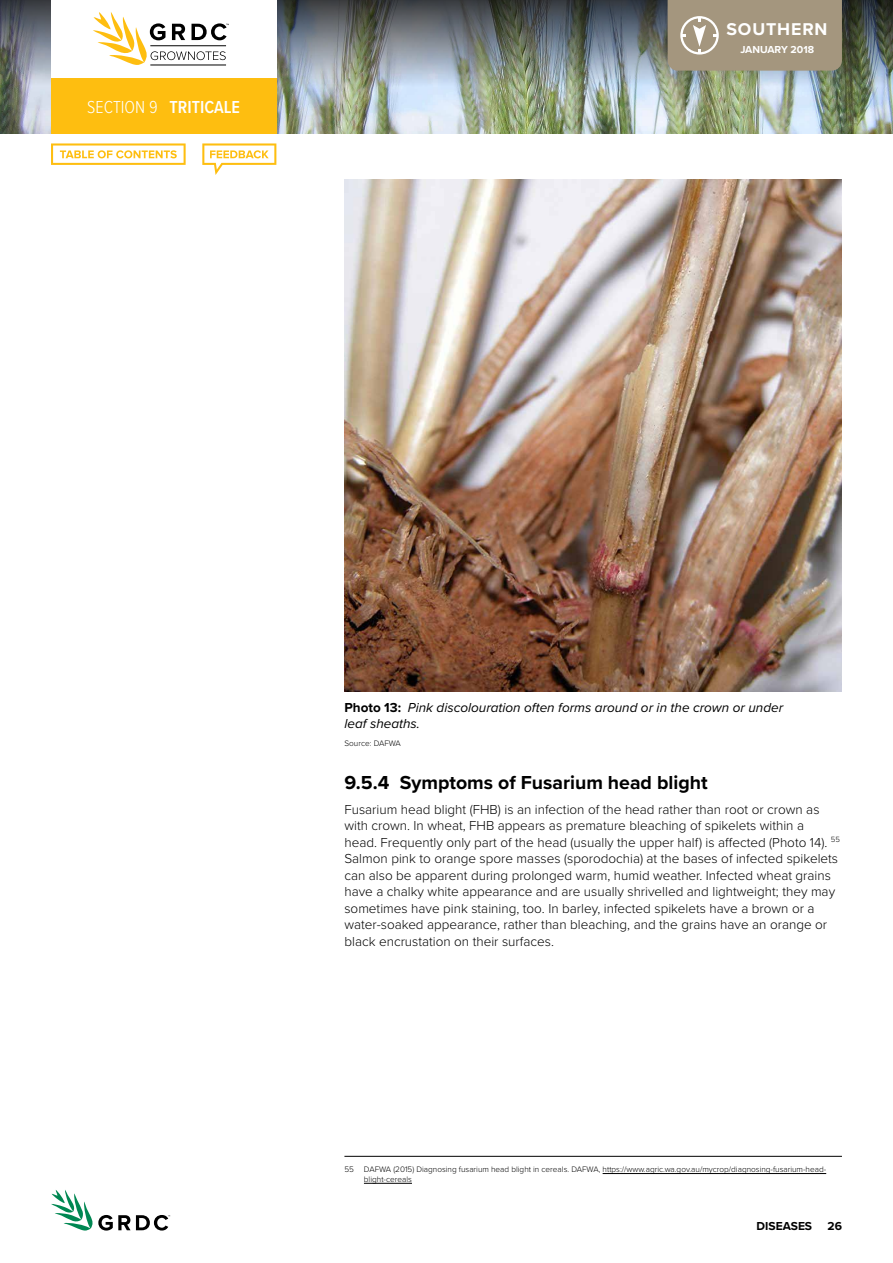
<style>
.page{position:relative;width:893px;height:1263px;background:#fff}
.page>*{position:absolute;margin:0;border:0;box-sizing:border-box;transform-origin:0 0}
.t1{font:700 19.5px "Proxima Nova";color:#000}
.t2{font:600 18px "Proxima Nova Cond";color:#fff}
.t3{font:700 17.7px "Proxima Nova";letter-spacing:.05em;color:#fff}
.t4{font:300 13.5px/16.5px "Proxima Nova";color:#000}
.t5{font:italic 13.5px/16.5px "Proxima Nova";color:#000}
.t6{font:700 12px "Proxima Nova";color:#000}
.t7{font:700 10.5px "Proxima Nova";color:#fff}
.t8{font:300 8.25px/9.8px "Proxima Nova";color:#000}
.s1{font-weight:300}
.s2{font-weight:700;font-style:normal}
</style>
<div class="page">
<img style="left:0;top:117px;width:893px;height:16px">
<img style="left:0;top:0;width:893px;height:117px">
<svg style="left:51px;top:1190px;width:119px;height:41px"></svg>
<div style="left:51px;top:0;width:225px;height:81px;background:#fff"></div>
<div style="left:51px;top:78px;width:225px;height:55px;background:#febe10"></div>
<div style="left:668px;top:0;width:174px;height:71px;background:#a4967e"></div>
<hr style="left:150px;top:65px;width:76px;height:1px;background:#000">
<svg style="left:93px;top:12px;width:136px;height:53px"></svg>
<img style="left:344px;top:180px;width:498px;height:512px">
<hr style="left:344px;top:1156px;width:498px;height:1px;background:#000">
<hr style="left:603px;top:1173px;width:223px;height:1px;background:#000">
<hr style="left:364px;top:1183px;width:48px;height:1px;background:#000">
<svg style="left:51px;top:143px;width:135px;height:22px"></svg>
<svg style="left:202px;top:143px;width:74px;height:32px"></svg>
<h2 class="t2" style="left:87px;top:94px;width:92px"><span class="s1">SECTION 9</span> TRITICALE</h2>
<h3 class="t3" style="left:726px;top:19px;width:103px">SOUTHERN</h3>
<p class="t7" style="left:740px;top:41px;width:75px">January 2018</p>
<p class="t5" style="left:344px;top:698px;width:440px"><span class="s2">Photo 13:</span> Pink discolouration often forms around or in the crown or under leaf sheaths.</p>
<p class="t8" style="left:344px;top:738px;width:58px">Source: DAFWA</p>
<h1 class="t1" style="left:344px;top:768px;width:365px">9.5.4 Symptoms of Fusarium head blight</h1>
<p class="t4" style="left:344px;top:800px;width:497px">Fusarium head blight (FHB) is an infection of the head rather than root or crown as with crown. In wheat, FHB appears as premature bleaching of spikelets within a head. Frequently only part of the head (usually the upper half) is affected (Photo 14). <sup>55<br></sup>Salmon pink to orange spore masses (sporodochia) at the bases of infected spikelets can also be apparent during prolonged warm, humid weather. Infected wheat grains have a chalky white appearance and are usually shrivelled and lightweight; they may sometimes have pink staining, too. In barley, infected spikelets have a brown or a water-soaked appearance, rather than bleaching, and the grains have an orange or black encrustation on their surfaces.</p>
<p class="t8" style="left:364px;top:1164px;width:464px;text-indent:-20px">55 DAFWA (2015) Diagnosing fusarium head blight in cereals. DAFWA, https://www.agric.wa.gov.au/mycrop/diagnosing-fusarium-head&shy;blight-cereals</p>
<p class="t6" style="left:776px;top:1217px;width:37px">eases</p>
<p class="t6" style="left:827px;top:1217px;width:16px">26</p>
</div>
